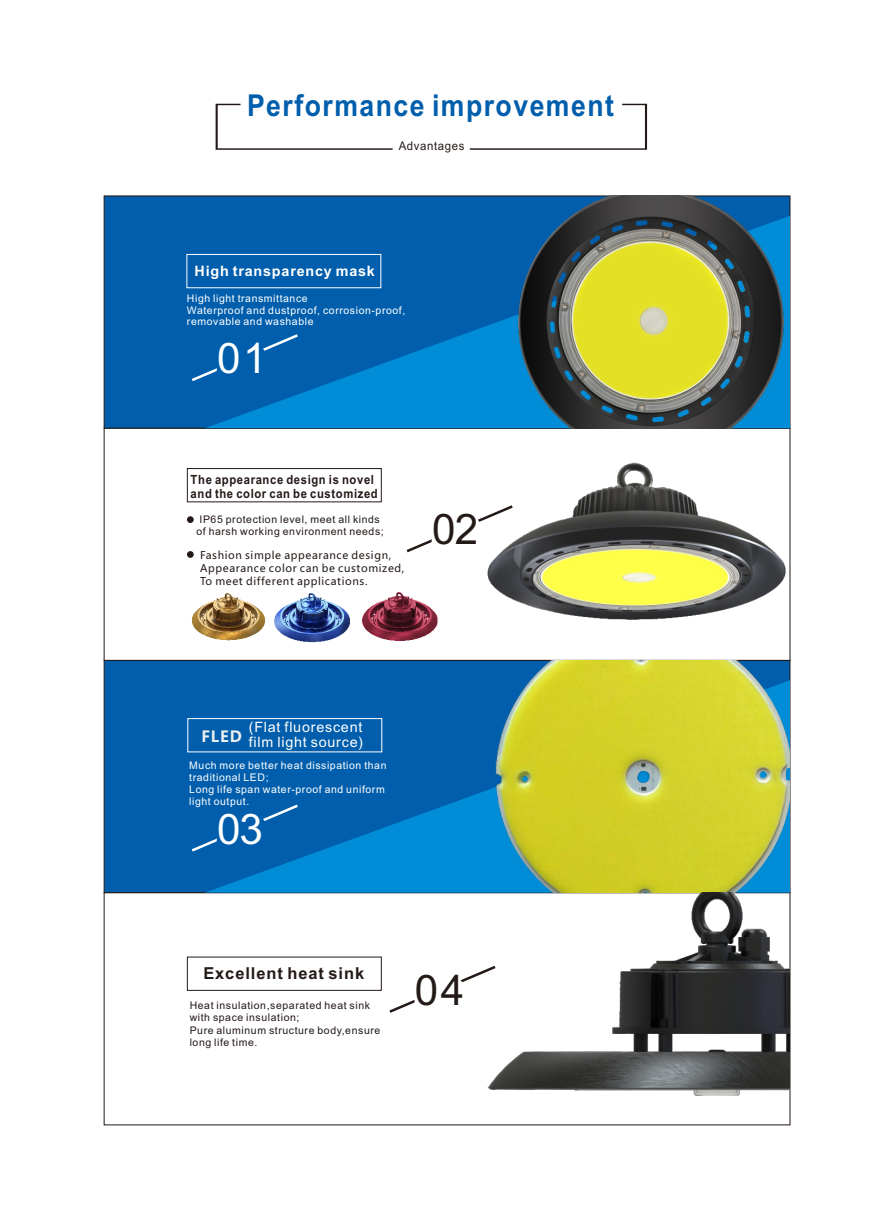
<style>
.page{position:relative;width:893px;height:1212px;background:#fff}
.page>*{position:absolute;margin:0;border:0;box-sizing:border-box;transform-origin:0 0}
.t1{font:42.15px "Arial";color:#fff}
.t2{font:42.15px "Arial";color:#231916}
.t3{font:700 30.15px "Arial";letter-spacing:.055em;color:#005eac;scale:.88 1}
.t4{font:700 16.5px "Arial";letter-spacing:.055em;color:#231916}
.t5{font:700 15.3px "Microsoft Ya Hei";color:#eeefef}
.t6{font:700 14.4px "Arial";letter-spacing:.055em;color:#fff}
.t7{font:14.25px/14.4px "Arial Unicode MS";letter-spacing:.055em;color:#fff}
.t8{font:700 12.6px/14.1px "Arial";letter-spacing:.055em;color:#231916;scale:.89 1}
.t9{font:12px "Arial Unicode MS";letter-spacing:.055em;color:#231916;scale:.95 1}
.t10{font:10.5px/11.7px "Arial";letter-spacing:.055em;color:#fff}
.t11{font:10.5px/12.3px "Arial";letter-spacing:.055em;color:#231916}
.t12{font:10.5px/12.8px "Microsoft Ya Hei";letter-spacing:.06em;color:#231916}
</style>
<div class="page">
<div style="left:103px;top:659px;width:688px;height:234px;background:#005eac"></div>
<svg style="left:205px;top:680px;width:286px;height:213px;background:#006ab6"></svg>
<img style="left:491px;top:660px;width:299px;height:233px">
<div style="left:187px;top:718px;width:195px;height:34px;border:1px solid #fff"></div>
<div style="left:187px;top:956px;width:195px;height:35px;border:1px solid #231916"></div>
<img style="left:485px;top:893px;width:305px;height:232px">
<svg style="left:103px;top:195px;width:688px;height:234px;background:#065da6"></svg>
<svg style="left:205px;top:216px;width:307px;height:212px;background:#006bb8"></svg>
<img style="left:512px;top:196px;width:278px;height:232px">
<div style="left:186px;top:254px;width:195px;height:34px;border:1px solid #fff"></div>
<img style="left:487px;top:454px;width:303px;height:174px">
<div style="left:187px;top:468px;width:195px;height:34px;border:1px solid #231916"></div>
<div style="left:187px;top:516px;width:7px;height:7px;background:#231916;border-radius:50%"></div>
<div style="left:187px;top:551px;width:7px;height:7px;background:#231916;border-radius:50%"></div>
<div style="left:192px;top:334px;width:106px;height:47px;background:#005eac"></div>
<div style="left:192px;top:804px;width:106px;height:47px;background:#005eac"></div>
<svg style="left:389px;top:966px;width:107px;height:47px"></svg>
<svg style="left:407px;top:505px;width:106px;height:47px"></svg>
<img style="left:192px;top:592px;width:71px;height:49px">
<img style="left:366px;top:592px;width:72px;height:49px">
<img style="left:263px;top:593px;width:103px;height:50px">
<svg style="left:216px;top:104px;width:431px;height:46px"></svg>
<h2 class="t3" style="left:247px;top:94px;width:418px">Performance improvement</h2>
<p class="t9" style="left:399px;top:141px;width:71px">Advantages</p>
<h3 class="t6" style="left:195px;top:266px;width:182px">High transparency mask</h3>
<p class="t10" style="left:187px;top:293px;width:220px">High light transmittance<br>Waterproof and dustproof, corrosion-proof, removable and washable</p>
<h1 class="t1" style="left:217px;top:342px;width:51px">01</h1>
<p class="t8" style="left:191px;top:474px;width:212px">The appearance design is novel and the color can be customized</p>
<p class="t11" style="left:196px;top:515px;width:189px;line-height:11.7px">IP65 protection level, meet all kinds of harsh working environment needs;</p>
<p class="t12" style="left:200px;top:550px;width:206px">Fashion simple appearance design,<br>Appearance color can be customized,<br>To meet different applications.</p>
<h1 class="t2" style="left:432px;top:514px;width:48px">02</h1>
<h3 class="t7" style="left:249px;top:721px;width:116px">(Flat fluorescent film light source)</h3>
<h3 class="t5" style="left:201px;top:730px;width:42px">FLED</h3>
<p class="t10" style="left:189px;top:761px;width:199px">Much more better heat dissipation than traditional LED;<br>Long life span water-proof and uniform light output.</p>
<h1 class="t1" style="left:217px;top:813px;width:47px">03</h1>
<h3 class="t4" style="left:203px;top:967px;width:162px">Excellent heat sink</h3>
<p class="t11" style="left:190px;top:1000px;width:192px">Heat insulation,separated heat sink with space insulation;<br>Pure aluminum structure body,ensure long life time.</p>
<h1 class="t2" style="left:415px;top:974px;width:51px">04</h1>
</div>
